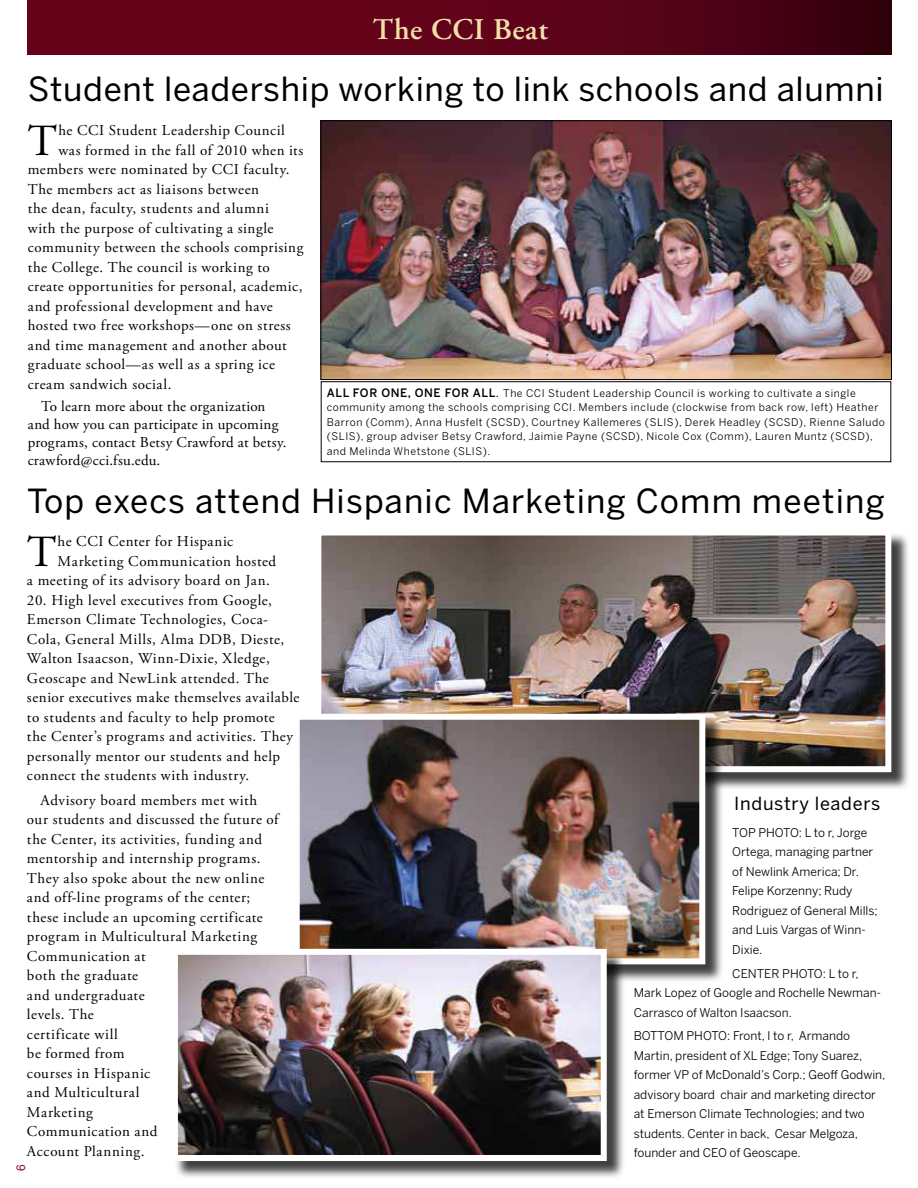
<style>
.page{position:relative;width:918px;height:1188px;background:#fff}
.page>*{position:absolute;margin:0;border:0;box-sizing:border-box;transform-origin:0 0}
.t1{font:44.4px "Adobe Garamond Pro";color:#000}
.t2{font:33px "Benton Sans";letter-spacing:.02em;color:#000}
.t3{font:600 30px "Adobe Garamond Pro";letter-spacing:.02em;color:#f0dfa8}
.t4{font:18px "Benton Sans";letter-spacing:.04em;color:#000}
.t5{font:15px/19.5px "Adobe Garamond Pro";letter-spacing:.03em;color:#000}
.t6{font:12px/19.5px "Benton Sans";color:#000}
.t7{font:12px "Arial";color:#83142b}
.t8{font:10.5px/14.4px "Benton Sans";letter-spacing:.05em;color:#000}
.s1{font-weight:500;font-size:11.55px}
.s2{font-size:11.55px}
</style>
<div class="page">
<img style="left:323px;top:123px;width:567px;height:255px">
<div style="left:321px;top:121px;width:571px;height:259px;border:1px solid #000"></div>
<svg style="left:27px;top:0;width:864px;height:55px;fill:#62021a"></svg>
<div style="left:318px;top:532px;width:592px;height:259px;background:#000;opacity:.75"></div>
<img style="left:322px;top:536px;width:562px;height:229px">
<div style="left:315px;top:529px;width:576px;height:243px;border:6px solid #fff"></div>
<div style="left:296px;top:716px;width:428px;height:267px;background:#000;opacity:.75"></div>
<img style="left:301px;top:721px;width:397px;height:236px">
<div style="left:294px;top:714px;width:411px;height:250px;border:6px solid #fff"></div>
<div style="left:174px;top:951px;width:452px;height:229px;background:#000;opacity:.75"></div>
<img style="left:179px;top:956px;width:421px;height:198px">
<div style="left:172px;top:949px;width:435px;height:212px;border:6px solid #fff"></div>
<h3 class="t3" style="left:373px;top:18px;width:177px">The CCI Beat</h3>
<h2 class="t2" style="left:28px;top:76px;width:858px">Student leadership working to link schools and alumni</h2>
<h1 class="t1" style="left:28px;top:122px;width:31px">T</h1>
<p class="t5" style="left:58px;top:122px;width:228px">he CCI Student Leadership Council</p>
<p class="t5" style="left:58px;top:141px;width:247px">was formed in the fall of 2010 when its</p>
<p class="t5" style="left:28px;top:161px;width:263px">members were nominated by CCI faculty.</p>
<p class="t5" style="left:28px;top:180px;width:233px">The members act as liaisons between</p>
<p class="t5" style="left:28px;top:200px;width:243px">the dean, faculty, students and alumni</p>
<p class="t5" style="left:28px;top:219px;width:247px">with the purpose of cultivating a single</p>
<p class="t5" style="left:28px;top:239px;width:277px">community between the schools comprising</p>
<p class="t5" style="left:28px;top:258px;width:244px">the College. The council is working to</p>
<p class="t5" style="left:28px;top:278px;width:276px">create opportunities for personal, academic,</p>
<p class="t5" style="left:28px;top:297px;width:247px">and professional development and have</p>
<p class="t5" style="left:28px;top:317px;width:265px">hosted two free workshops—one on stress</p>
<p class="t5" style="left:28px;top:336px;width:261px">and time management and another about</p>
<p class="t5" style="left:28px;top:356px;width:249px">graduate school—as well as a spring ice</p>
<p class="t5" style="left:28px;top:375px;width:145px">cream sandwich social.</p>
<p class="t5" style="left:28px;top:399px;width:260px;line-height:18px;text-indent:14px">To learn more about the organization and how you can participate in upcoming programs, contact Betsy Crawford at betsy. crawford@cci.fsu.edu.</p>
<p class="t8" style="left:327px;top:387px;width:560px"><span class="s1">ALL FOR ONE, ONE FOR ALL</span><span class="s2">.</span> The CCI Student Leadership Council is working to cultivate a single community among the schools comprising CCI. Members include (clockwise from back row, left) Heather Barron (Comm), Anna Husfelt (SCSD), Courtney Kallemeres (SLIS), Derek Headley (SCSD), Rienne Saludo (SLIS), group adviser Betsy Crawford, Jaimie Payne (SCSD), Nicole Cox (Comm), Lauren Muntz (SCSD), and Melinda Whetstone (SLIS).</p>
<h2 class="t2" style="left:27px;top:488px;width:859px">Top execs attend Hispanic Marketing Comm meeting</h2>
<h1 class="t1" style="left:27px;top:534px;width:31px">T</h1>
<p class="t5" style="left:58px;top:533px;width:177px">he CCI Center for Hispanic</p>
<p class="t5" style="left:58px;top:553px;width:220px">Marketing Communication hosted</p>
<p class="t5" style="left:27px;top:572px;width:244px">a meeting of its advisory board on Jan.</p>
<p class="t5" style="left:27px;top:592px;width:274px">20. High level executives from Google, Emerson Climate Technologies, Coca-Cola, General Mills, Alma DDB, Dieste, Walton Isaacson, Winn-Dixie, Xledge, Geoscape and NewLink attended. The senior executives make themselves available to students and faculty to help promote<br>the Center’s programs and activities. They personally mentor our students and help connect the students with industry.</p>
<p class="t5" style="left:27px;top:791px;width:255px;text-indent:14px">Advisory board members met with our students and discussed the future of the Center, its activities, funding and mentorship and internship programs.<br>They also spoke about the new online and off-line programs of the center; these include an upcoming certificate program in Multicultural Marketing<br>Communication at<br>both the graduate<br>and undergraduate<br>levels. The<br>certificate will<br>be formed from<br>courses in Hispanic<br>and Multicultural<br>Marketing<br>Communication and<br>Account Planning.</p>
<p class="t4" style="left:734px;top:797px;width:147px">Industry leaders</p>
<p class="t6" style="left:732px;top:824px;width:147px">TOP PHOTO: L to r, Jorge<br>Ortega, managing partner of Newlink America; Dr.<br>Felipe Korzenny; Rudy<br>Rodriguez of General Mills; and Luis Vargas of Winn-<br>Dixie.</p>
<p class="t6" style="left:634px;top:965px;width:249px;text-indent:99px">CENTER PHOTO: L to r,<br>Mark Lopez of Google and Rochelle Newman-<br>Carrasco of Walton Isaacson.</p>
<p class="t6" style="left:634px;top:1027px;width:253px">BOTTOM PHOTO: Front, l to r, Armando Martin, president of XL Edge; Tony Suarez, former VP of McDonald’s Corp.; Geof Godwin, advisory board chair and marketing director at Emerson Climate Technologies; and two students. Center in back, Cesar Melgoza, founder and CEO of Geoscape.</p>
<p class="t7" style="left:16px;top:1171px;width:8px;rotate:-90deg">6</p>
</div>
